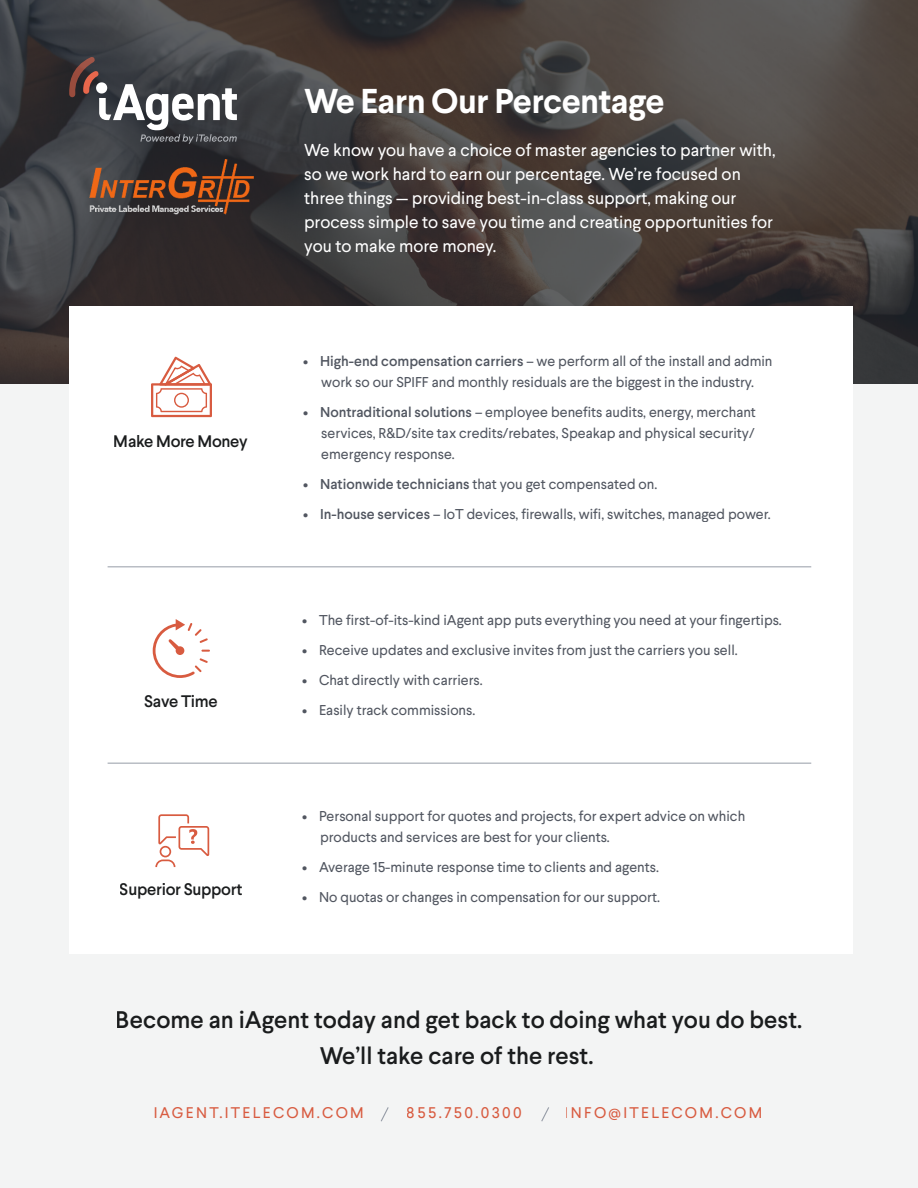
<style>
.page{position:relative;width:918px;height:1188px;background:#fff}
.page>*{position:absolute;margin:0;border:0;box-sizing:border-box;transform-origin:0 0}
.t1{font:700 34.5px "Larsseit";letter-spacing:-.02em;color:#fff}
.t2{font:500 24px/36px "Larsseit";color:#1a1c1d;text-align:center}
.t3{font:17.25px/24px "Larsseit";color:#fff}
.t4{font:500 16.65px "Larsseit";letter-spacing:-.02em;color:#1a1c1d}
.t5{font:15.45px "Larsseit";letter-spacing:.15em;color:#d85b40}
.t6{font:14.25px/21px "Larsseit";color:#515660;text-align:center}
.s1{font-weight:500}
</style>
<div class="page">
<svg style="left:0;top:0;width:918px;height:385px;background:#443e3d"></svg>
<div style="left:0;top:385px;width:918px;height:803px;background:#f3f4f4"></div>
<svg style="left:380px;top:1107px;width:9px;height:15px"></svg>
<svg style="left:541px;top:1107px;width:8px;height:15px"></svg>
<div style="left:69px;top:306px;width:784px;height:647px;background:#fff"></div>
<svg style="left:151px;top:357px;width:61px;height:60px"></svg>
<svg style="left:153px;top:619px;width:57px;height:59px"></svg>
<svg style="left:155px;top:814px;width:54px;height:53px"></svg>
<hr style="left:108px;top:763px;width:703px;height:1px;background:#969ca7">
<hr style="left:108px;top:567px;width:703px;height:1px;background:#969ca7">
<svg style="left:69px;top:57px;width:168px;height:87px;background:#5f5f62"></svg>
<img style="left:89px;top:159px;width:165px;height:56px">
<p class="t4" style="left:114px;top:431px;width:135px">Make More Money</p>
<p class="t4" style="left:144px;top:690px;width:75px">Save Time</p>
<p class="t4" style="left:120px;top:879px;width:124px">Superior Support</p>
<h1 class="t1" style="left:304px;top:79px;width:362px">We Earn Our Percentage</h1>
<p class="t3" style="left:304px;top:138px;width:473px">We know you have a choice of master agencies to partner with, so we work hard to earn our percentage. We’re focused on three things — providing best-in-class support, making our process simple to save you time and creating opportunities for you to make more money.</p>
<p class="t6" style="left:303px;top:350px;width:471px">• <span class="s1">High-end compensation carriers</span> – we perform all of the install and admin work so our SPIFF and monthly residuals are the biggest in the industry.</p>
<p class="t6" style="left:321px;top:401px;width:436px;text-align:justify;text-indent:-18px">• <span class="s1">Nontraditional solutions</span> – employee benefits audits, energy, merchant services, R&amp;D/site tax credits/rebates, Speakap and physical security/ emergency response.</p>
<p class="t6" style="left:303px;top:473px;width:356px">• <span class="s1">Nationwide technicians</span> that you get compensated on.</p>
<p class="t6" style="left:303px;top:503px;width:469px">• <span class="s1">In-house services</span> – IoT devices, firewalls, wifi, switches, managed power.</p>
<p class="t6" style="left:302px;top:609px;width:481px">• The first-of-its-kind iAgent app puts everything you need at your fingertips.</p>
<p class="t6" style="left:302px;top:639px;width:437px">• Receive updates and exclusive invites from just the carriers you sell.</p>
<p class="t6" style="left:302px;top:669px;width:182px">• Chat directly with carriers.</p>
<p class="t6" style="left:302px;top:699px;width:175px">• Easily track commissions.</p>
<p class="t6" style="left:320px;top:806px;width:427px;text-align:left;text-indent:-18px">• Personal support for quotes and projects, for expert advice on which products and services are best for your clients.</p>
<p class="t6" style="left:302px;top:857px;width:358px">• Average 15-minute response time to clients and agents.</p>
<p class="t6" style="left:302px;top:887px;width:359px">• No quotas or changes in compensation for our support.</p>
<h2 class="t2" style="left:116px;top:1002px;width:688px">Become an iAgent today and get back to doing what you do best.<br>We’ll take care of the rest.</h2>
<p class="t5" style="left:153px;top:1103px;width:212px">IAGENT.ITELECOM.COM</p>
<p class="t5" style="left:407px;top:1103px;width:116px">855.750.0300</p>
<p class="t5" style="left:565px;top:1103px;width:199px">INFO@ITELECOM.COM</p>
</div>
